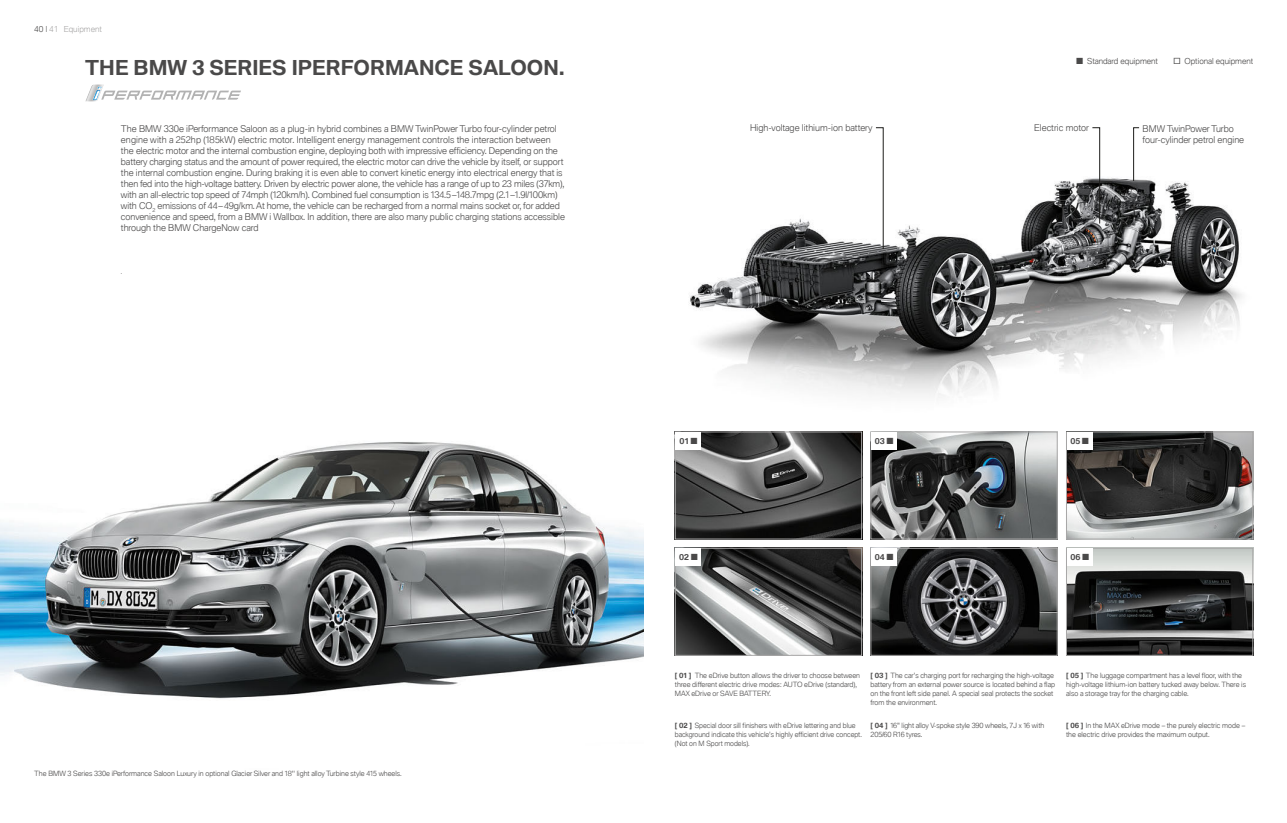
<style>
.page{position:relative;width:1287px;height:823px;background:#fff}
.page>*{position:absolute;margin:0;border:0;box-sizing:border-box;transform-origin:0 0}
.t1{font:700 20px "BMW Type Global Pro";color:#4a4949}
.t2{font:300 9px/11px "BMW Type Global Pro";letter-spacing:-.005em;color:#4a4949}
.t3{font:300 8px "BMW Type Global Pro";color:#4a4949}
.t4{font:300 8px "BMW Type Global Pro";color:#a8a7a7}
.t5{font:700 8px "BMW Type Global Pro";color:#4a4949}
.t6{font:300 7px/9px "BMW Type Global Pro";color:#4a4949}
.t7{font:700 7px "BMW Type Global Pro";color:#4a4949}
.t8{font:300 6px "BMW Type Global Pro";color:#4a4949}
.s1{color:#4a4949}
.s2{font-weight:700}
</style>
<div class="page">
<img style="left:0;top:442px;width:644px;height:257px">
<svg style="left:85px;top:84px;width:156px;height:17px"></svg>
<img style="left:1068px;top:549px;width:183px;height:104px">
<div style="left:1066px;top:547px;width:187px;height:108px;border:1px solid #a8a7a7"></div>
<div style="left:1067px;top:548px;width:25px;height:17px;background:#fff"></div>
<img style="left:873px;top:433px;width:183px;height:104px">
<div style="left:871px;top:431px;width:187px;height:108px;border:1px solid #a8a7a7"></div>
<img style="left:873px;top:549px;width:183px;height:104px">
<div style="left:871px;top:547px;width:187px;height:108px;border:1px solid #a8a7a7"></div>
<img style="left:1068px;top:433px;width:183px;height:104px">
<div style="left:1066px;top:431px;width:187px;height:108px;border:1px solid #a8a7a7"></div>
<img style="left:677px;top:433px;width:183px;height:104px">
<div style="left:675px;top:431px;width:187px;height:108px;border:1px solid #a8a7a7"></div>
<img style="left:677px;top:549px;width:183px;height:104px">
<div style="left:675px;top:547px;width:187px;height:108px;border:1px solid #a8a7a7"></div>
<div style="left:676px;top:548px;width:25px;height:17px;background:#fff"></div>
<div style="left:676px;top:432px;width:25px;height:17px;background:#fff"></div>
<div style="left:871px;top:432px;width:26px;height:17px;background:#fff"></div>
<div style="left:1067px;top:432px;width:25px;height:17px;background:#fff"></div>
<img style="left:689px;top:127px;width:553px;height:271px">
<div style="left:871px;top:548px;width:26px;height:17px;background:#fff"></div>
<svg style="left:1092px;top:127px;width:8px;height:97px"></svg>
<svg style="left:876px;top:127px;width:7px;height:122px"></svg>
<svg style="left:1133px;top:127px;width:6px;height:54px"></svg>
<p class="t4" style="left:34px;top:23px;width:69px"><span class="s1">40 |</span> 41 Equipment</p>
<h1 class="t1" style="left:85px;top:56px;width:481px">THE BMW 3 SERIES IPERFORMANCE SALOON.</h1>
<p class="t2" style="left:121px;top:123px;width:446px">The BMW 330e iPerformance Saloon as a plug-in hybrid combines a BMW TwinPower Turbo four-cylinder petrol engine with a 252hp (185kW) electric motor. Intelligent energy management controls the interaction between the electric motor and the internal combustion engine, deploying both with impressive efficiency. Depending on the battery charging status and the amount of power required, the electric motor can drive the vehicle by itself, or support the internal combustion engine. During braking it is even able to convert kinetic energy into electrical energy that is then fed into the high-voltage battery. Driven by electric power alone, the vehicle has a range of up to 23 miles (37km), with an all-electric top speed of 74mph (120km/h). Combined fuel consumption is 134.5–148.7mpg (2.1–1.9l/100km) with CO<sub>2</sub> emissions of 44–49g/km.At home, the vehicle can be recharged from a normal mains socket or, for added convenience and speed, from a BMW i Wallbox. In addition, there are also many public charging stations accessible through the BMW ChargeNow card</p>
<p class="t8" style="left:121px;top:267px;width:3px">.</p>
<p class="t6" style="left:34px;top:769px;width:369px">The BMW 3 Series 330e iPerformance Saloon Luxury in optional Glacier Silver and 18'' light alloy Turbine style 415 wheels.</p>
<p class="t2" style="left:750px;top:123px;width:124px">High-voltage lithium-ion battery</p>
<p class="t5" style="left:680px;top:436px;width:11px">01</p>
<p class="t5" style="left:679px;top:552px;width:11px">02</p>
<p class="t5" style="left:875px;top:436px;width:11px">03</p>
<p class="t5" style="left:875px;top:552px;width:11px">04</p>
<p class="t3" style="left:1087px;top:55px;width:72px">Standard equipment</p>
<p class="t3" style="left:1184px;top:55px;width:71px">Optional equipment</p>
<p class="t2" style="left:1034px;top:123px;width:56px">Electric motor</p>
<p class="t2" style="left:1143px;top:124px;width:103px">BMW TwinPower Turbo four-cylinder petrol engine</p>
<p class="t5" style="left:1070px;top:436px;width:11px">05</p>
<p class="t5" style="left:1070px;top:552px;width:12px">06</p>
<p class="t6" style="left:675px;top:671px;width:187px;text-indent:20px">The eDrive button allows the driver to choose between three different electric drive modes: AUTO eDrive (standard),<br>MAX eDrive or SAVE BATTERY.</p>
<p class="t6" style="left:871px;top:671px;width:186px"><span class="s2">[ 03 ]</span> The car’s charging port for recharging the high-voltage battery from an external power source is located behind a flap on the front left side panel. A special seal protects the socket from the environment.</p>
<p class="t7" style="left:675px;top:671px;width:18px">[01]</p>
<p class="t6" style="left:1066px;top:671px;width:181px"><span class="s2">[ 05 ]</span> The luggage compartment has a level floor, with the high-voltage lithium-ion battery tucked away below. There is also a storage tray for the charging cable.</p>
<p class="t6" style="left:675px;top:721px;width:189px"><span class="s2">[ 02 ]</span> Special door sill finishers with eDrive lettering and blue background indicate this vehicle’s highly efficient drive concept. (Not on M Sport models).</p>
<p class="t6" style="left:871px;top:721px;width:175px"><span class="s2">[ 04 ]</span> 16" light alloy V-spoke style 390 wheels, 7J x 16 with<br>205/60 R16 tyres.</p>
<p class="t6" style="left:1066px;top:721px;width:181px"><span class="s2">[ 06 ]</span> In the MAX eDrive mode – the purely electric mode – the electric drive provides the maximum output.</p>
</div>
